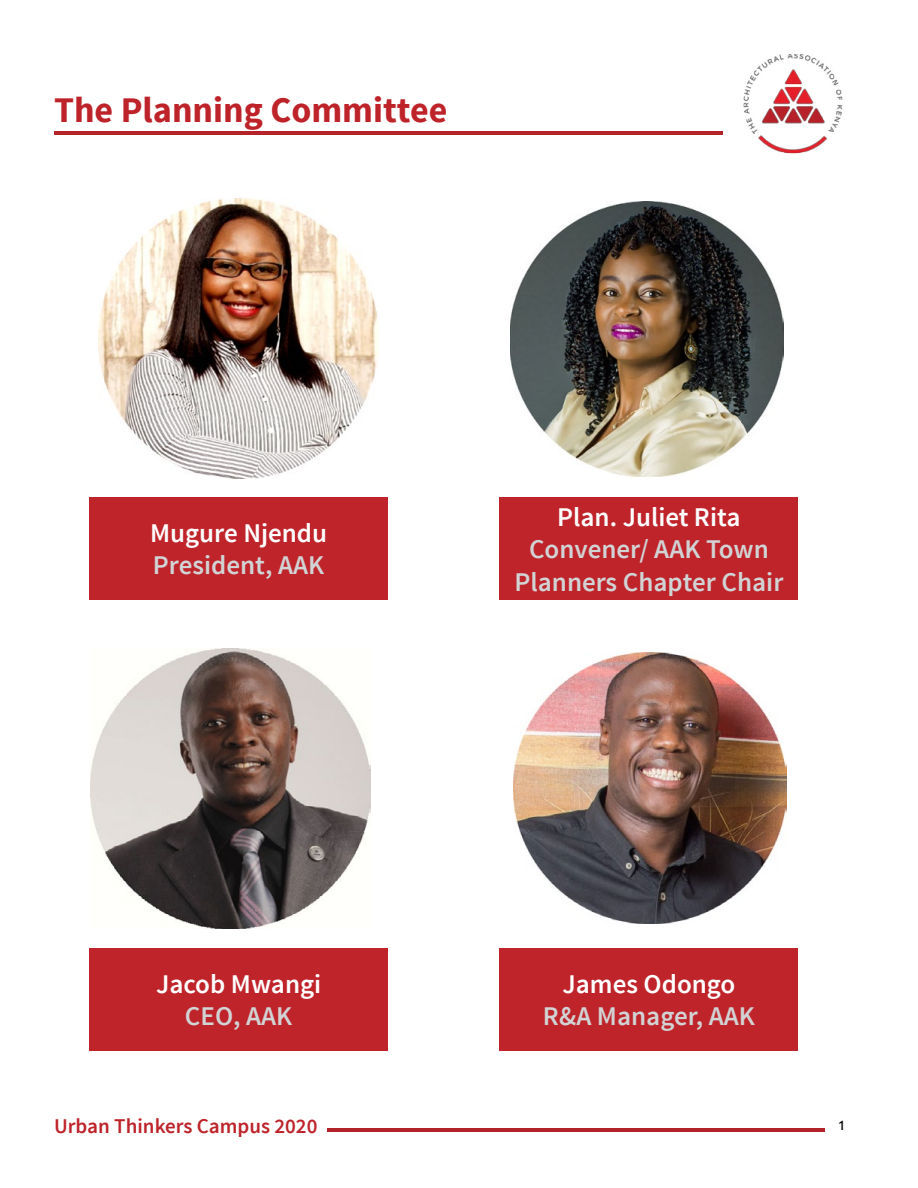
<style>
.page{position:relative;width:918px;height:1188px;background:#fff}
.page>*{position:absolute;margin:0;border:0;box-sizing:border-box;transform-origin:0 0}
.t1{font:700 36px "Source Sans Pro";color:#be232a}
.t2{font:600 27px/32.4px "Source Sans Pro";color:#d1d3d4;text-align:center}
.t3{font:600 27px "Source Sans Pro";color:#fff}
.t4{font:600 21px "Source Sans Pro";color:#be232a}
.t5{font:18px "Candara";color:#000}
</style>
<div class="page">
<img style="left:722px;top:54px;width:121px;height:100px">
<hr style="left:328px;top:1129px;width:497px;height:3px;background:#b4232a">
<hr style="left:54px;top:131px;width:668px;height:4px;background:#b4232a">
<img style="left:98px;top:198px;width:280px;height:280px">
<img style="left:514px;top:653px;width:273px;height:270px">
<img style="left:90px;top:648px;width:281px;height:281px">
<img style="left:510px;top:201px;width:273px;height:275px">
<div style="left:500px;top:948px;width:298px;height:102px;background:#bf242b"></div>
<div style="left:500px;top:497px;width:298px;height:102px;background:#bf242b"></div>
<div style="left:89px;top:948px;width:299px;height:102px;background:#bf242b"></div>
<div style="left:89px;top:497px;width:299px;height:102px;background:#bf242b"></div>
<h1 class="t1" style="left:54px;top:87px;width:395px">The Planning Committee</h1>
<p class="t3" style="left:150px;top:516px;width:179px">Mugure Njendu</p>
<p class="t2" style="left:153px;top:550px;width:173px">President, AAK</p>
<p class="t3" style="left:557px;top:500px;width:185px">Plan. Juliet Rita</p>
<p class="t2" style="left:514px;top:534px;width:270px">Convener/ AAK Town<br>Planners Chapter Chair</p>
<p class="t3" style="left:156px;top:967px;width:167px">Jacob Mwangi</p>
<p class="t2" style="left:185px;top:1001px;width:109px">CEO, AAK</p>
<p class="t3" style="left:563px;top:967px;width:174px">James Odongo</p>
<p class="t2" style="left:543px;top:1001px;width:214px">R&amp;A Manager, AAK</p>
<p class="t4" style="left:54px;top:1113px;width:265px">Urban Thinkers Campus 2020</p>
<p class="t5" style="left:838px;top:1113px;width:8px">1</p>
</div>
